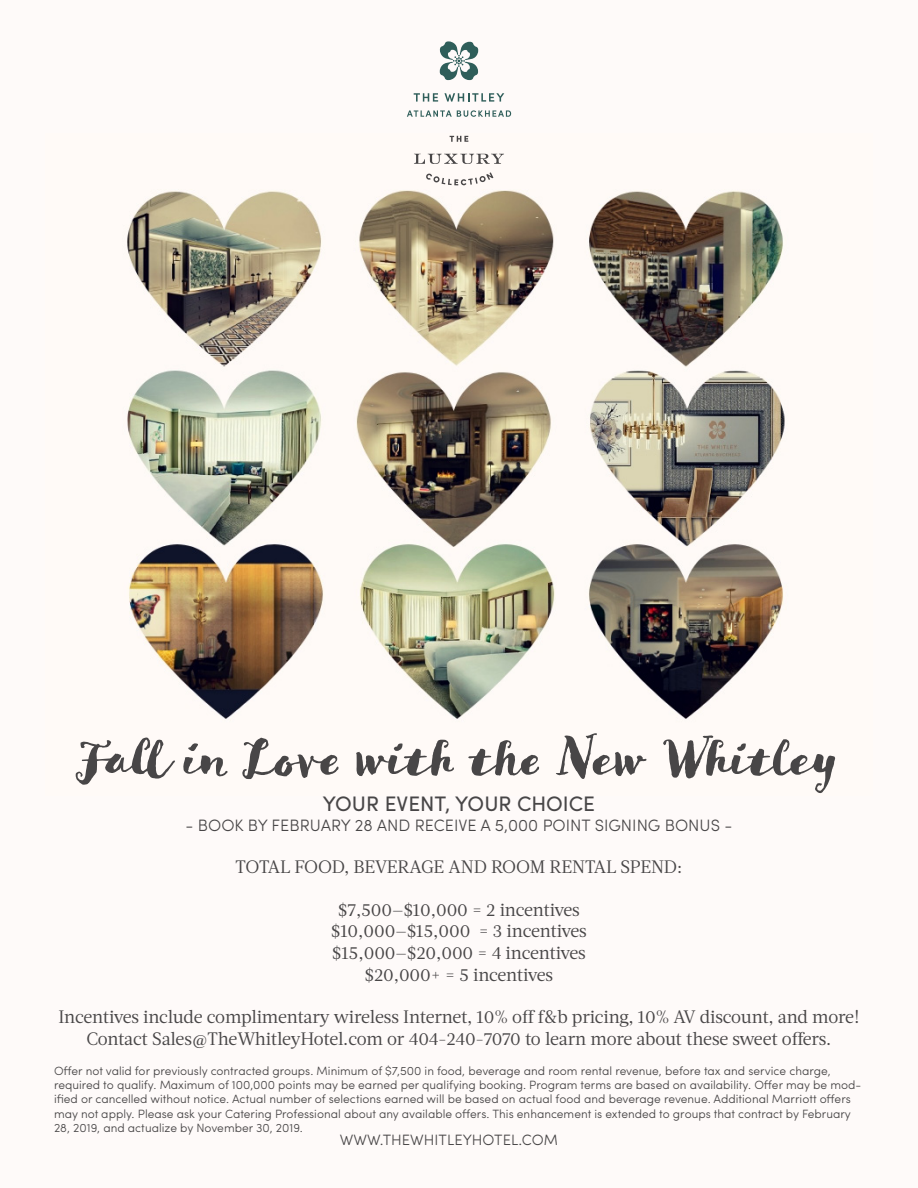
<style>
.page{position:relative;width:918px;height:1188px;background:#fefaf9}
.page>*{position:absolute;margin:0;border:0;box-sizing:border-box;transform-origin:0 0}
.t1{font:54px "Goodlife Brush";color:#484647}
.t2{font:21px "Sofia Pro";color:#484647}
.t3{font:18px "Acta";letter-spacing:-.01em;color:#484647}
.t4{font:300 16.5px "Sofia Pro";color:#484647}
.t5{font:300 15px "Sofia Pro";color:#484647}
.t6{font:300 12px/14.4px "Sofia Pro";color:#484647}
</style>
<div class="page">
<img style="left:127px;top:135px;width:658px;height:584px">
<svg style="left:426px;top:172px;width:67px;height:13px"></svg>
<svg style="left:414px;top:154px;width:90px;height:10px"></svg>
<svg style="left:450px;top:136px;width:18px;height:6px"></svg>
<svg style="left:407px;top:110px;width:104px;height:7px"></svg>
<svg style="left:414px;top:93px;width:24px;height:9px"></svg>
<svg style="left:444px;top:93px;width:60px;height:9px"></svg>
<svg style="left:439px;top:41px;width:40px;height:40px"></svg>
<p class="t1" style="left:79px;top:723px;width:761px">Fall in Love with the New Whitley</p>
<p class="t2" style="left:323px;top:788px;width:274px">YOUR EVENT, YOUR CHOICE</p>
<p class="t4" style="left:186px;top:813px;width:548px">- BOOK BY FEBRUARY 28 AND RECEIVE A 5,000 POINT SIGNING BONUS -</p>
<p class="t3" style="left:236px;top:856px;width:448px">TOTAL FOOD, BEVERAGE AND ROOM RENTAL SPEND:</p>
<p class="t3" style="left:338px;top:899px;width:243px">$7,500—$10,000 = 2 incentives</p>
<p class="t3" style="left:331px;top:921px;width:257px">$10,000—$15,000 = 3 incentives</p>
<p class="t3" style="left:332px;top:942px;width:255px">$15,000—$20,000 = 4 incentives</p>
<p class="t3" style="left:365px;top:964px;width:190px">$20,000+ = 5 incentives</p>
<p class="t3" style="left:58px;top:1006px;width:803px">Incentives include complimentary wireless Internet, 10% off f&amp;b pricing, 10% AV discount, and more!</p>
<p class="t3" style="left:87px;top:1028px;width:746px">Contact Sales@TheWhitleyHotel.com or 404-240-7070 to learn more about these sweet offers.</p>
<p class="t6" style="left:54px;top:1062px;width:809px">Offer not valid for previously contracted groups. Minimum of $7,500 in food, beverage and room rental revenue, before tax and service charge, required to qualify. Maximum of 100,000 points may be earned per qualifying booking. Program terms are based on availability. Offer may be mod&shy;ified or cancelled without notice. Actual number of selections earned will be based on actual food and beverage revenue. Additional Marriott offers may not apply. Please ask your Catering Professional about any available offers. This enhancement is extended to groups that contract by February 28, 2019, and actualize by November 30, 2019.</p>
<p class="t5" style="left:340px;top:1129px;width:220px">WWW.THEWHITLEYHOTEL.COM</p>
</div>
